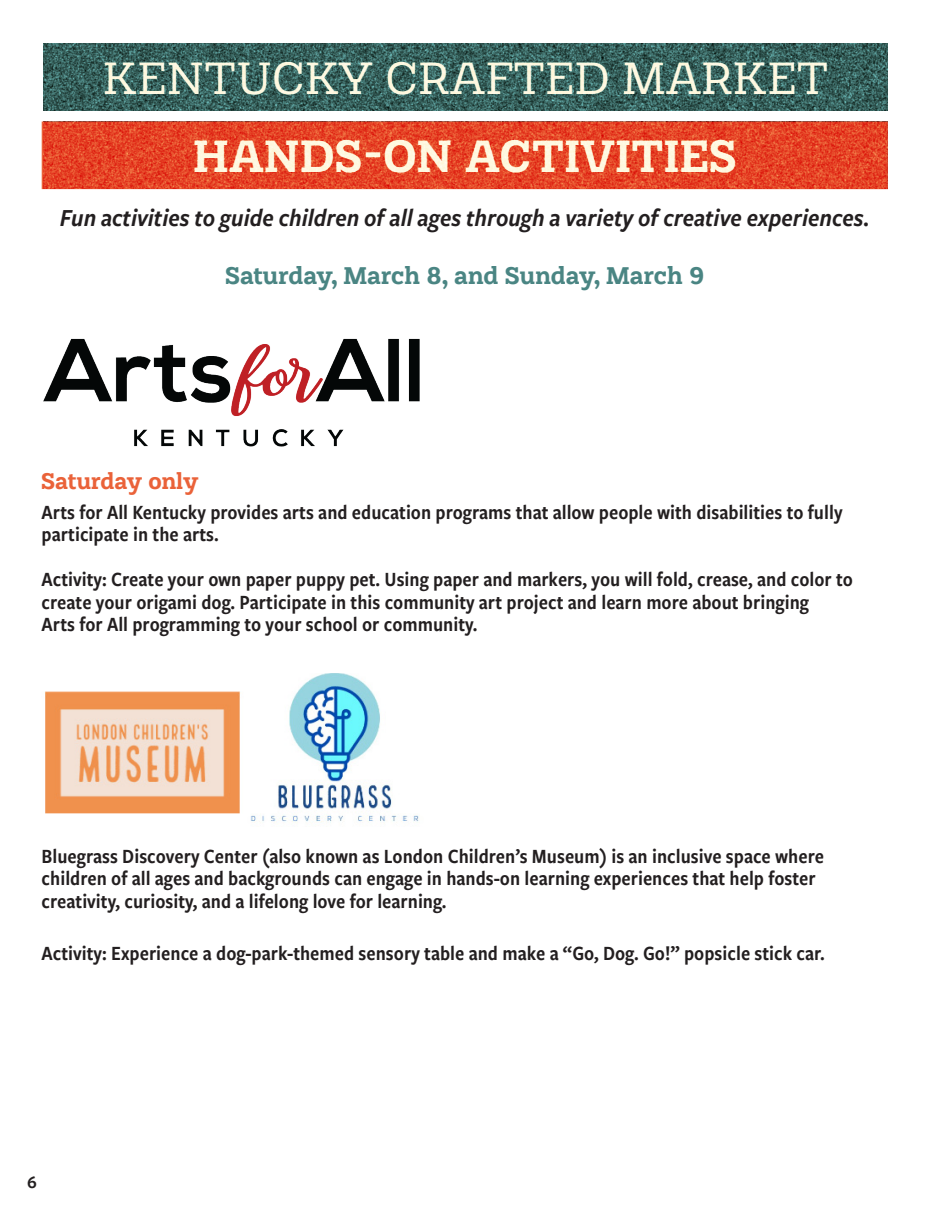
<style>
.page{position:relative;width:931px;height:1215px;background:#fff}
.page>*{position:absolute;margin:0;border:0;box-sizing:border-box;transform-origin:0 0}
.t1{font:45px "Rothwood";color:#fef9e7}
.t2{font:700 45px "Rothwood";color:#fef9e7}
.Headline{font:italic 25.5px "Freight Sans Cnd Pro Semi";color:#231f20}
.Headline-2{font:700 24px "Rothwood";color:#4a8583}
.Headline-3{font:700 22.5px "Rothwood";letter-spacing:-.005em;color:#ea6239}
.Headline-4{font:21px/22.5px "Freight Sans Cnd Pro Semi";color:#231f20}
.t3{font:600 18px "Freight Sans Pro";color:#231f20}
</style>
<div class="page">
<img style="left:43px;top:338px;width:377px;height:109px">
<img style="left:45px;top:673px;width:374px;height:150px">
<img style="left:43px;top:44px;width:845px;height:66px">
<img style="left:43px;top:122px;width:845px;height:66px">
<p class="t1" style="left:103px;top:48px;width:727px">KENTUCKY CRAFTED MARKET</p>
<p class="t2" style="left:193px;top:123px;width:545px">HANDS-ON ACTIVITIES</p>
<p class="Headline" style="left:60px;top:201px;width:811px">Fun activities to guide children of all ages through a variety of creative experiences.</p>
<p class="Headline-2" style="left:226px;top:258px;width:480px">Saturday, March 8, and Sunday, March 9</p>
<p class="Headline-3" style="left:42px;top:465px;width:158px">Saturday only</p>
<p class="Headline-4" style="left:42px;top:500px;width:802px">Arts for All Kentucky provides arts and education programs that allow people with disabilities to fully participate in the arts.</p>
<p class="Headline-4" style="left:42px;top:567px;width:813px">Activity: Create your own paper puppy pet. Using paper and markers, you will fold, crease, and color to create your origami dog. Participate in this community art project and learn more about bringing<br>Arts for All programming to your school or community.</p>
<p class="Headline-4" style="left:42px;top:844px;width:784px">Bluegrass Discovery Center (also known as London Children’s Museum) is an inclusive space where children of all ages and backgrounds can engage in hands-on learning experiences that help foster creativity, curiosity, and a lifelong love for learning.</p>
<p class="Headline-4" style="left:42px;top:941px;width:785px">Activity: Experience a dog-park-themed sensory table and make a “Go, Dog. Go!” popsicle stick car.</p>
<p class="t3" style="left:27px;top:1170px;width:11px">6</p>
</div>
